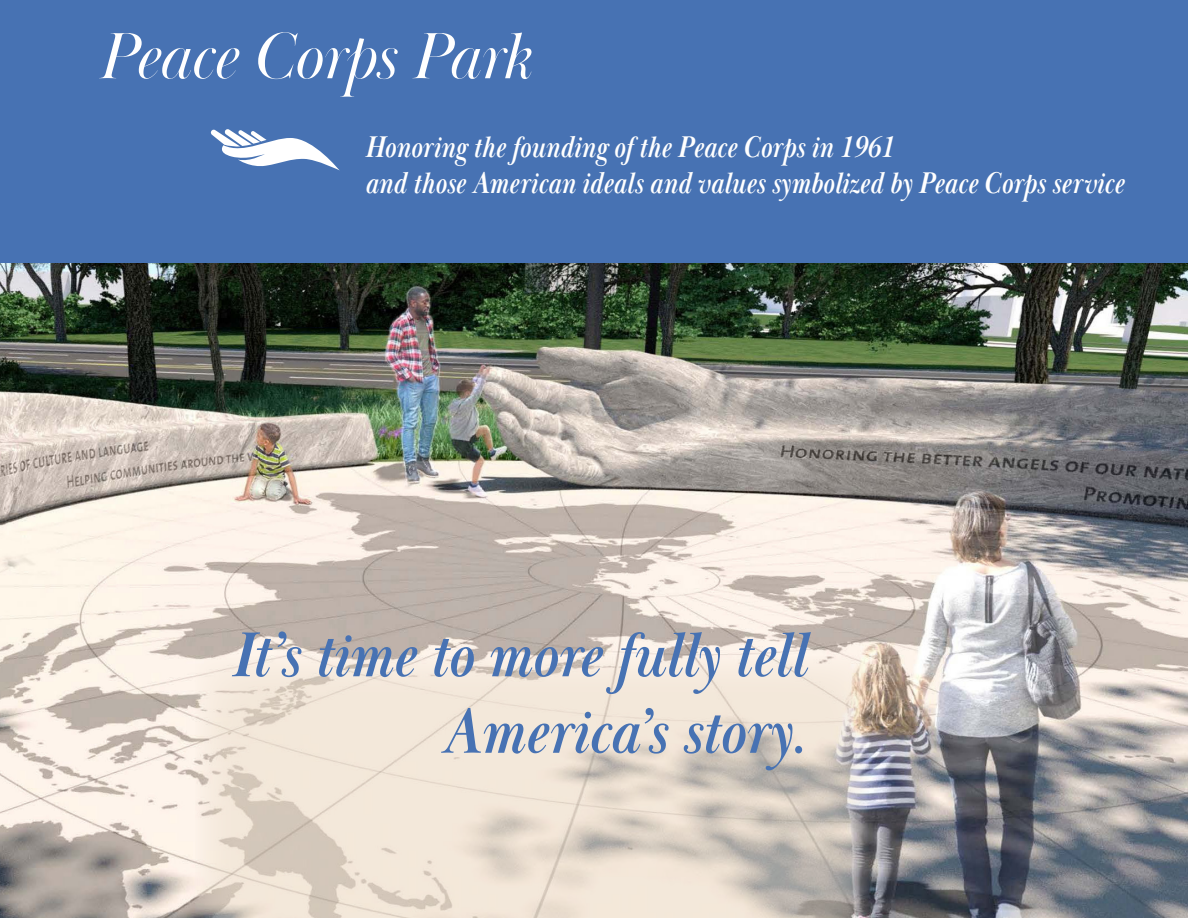
<style>
.page{position:relative;width:1188px;height:918px;background:#fff}
.page>*{position:absolute;margin:0;border:0;box-sizing:border-box;transform-origin:0 0}
.Header_Title_-_48pt{font:italic 67.5px "Baskerville Poster PT";letter-spacing:-.02em;color:#fff}
.Running_Footer{font:italic 700 65.55px/76.5px "Baskerville Display PT";letter-spacing:-.01em;color:#4772b3;text-align:right;scale:.93 1}
.Running_Footer-2{font:italic 700 30.75px/36px "Baskerville Display PT";color:#fff;scale:.88 1}
</style>
<div class="page">
<img style="left:0;top:263px;width:1188px;height:655px">
<div style="left:0;top:0;width:1188px;height:263px;background:#4772b3"></div>
<svg style="left:195px;top:656px;width:673px;height:262px;background:#e5dace"></svg>
<svg style="left:210px;top:129px;width:129px;height:41px"></svg>
<p class="Header_Title_-_48pt" style="left:98px;top:17px;width:433px">Peace Corps Park</p>
<p class="Running_Footer-2" style="left:365px;top:130px;width:864px">Honoring the founding of the Peace Corps in 1961<br>and those American ideals and values symbolized by Peace Corps service</p>
<p class="Running_Footer" style="left:231px;top:620px;width:620px">It’s time to more fully tell<br>America’s story.</p>
</div>
